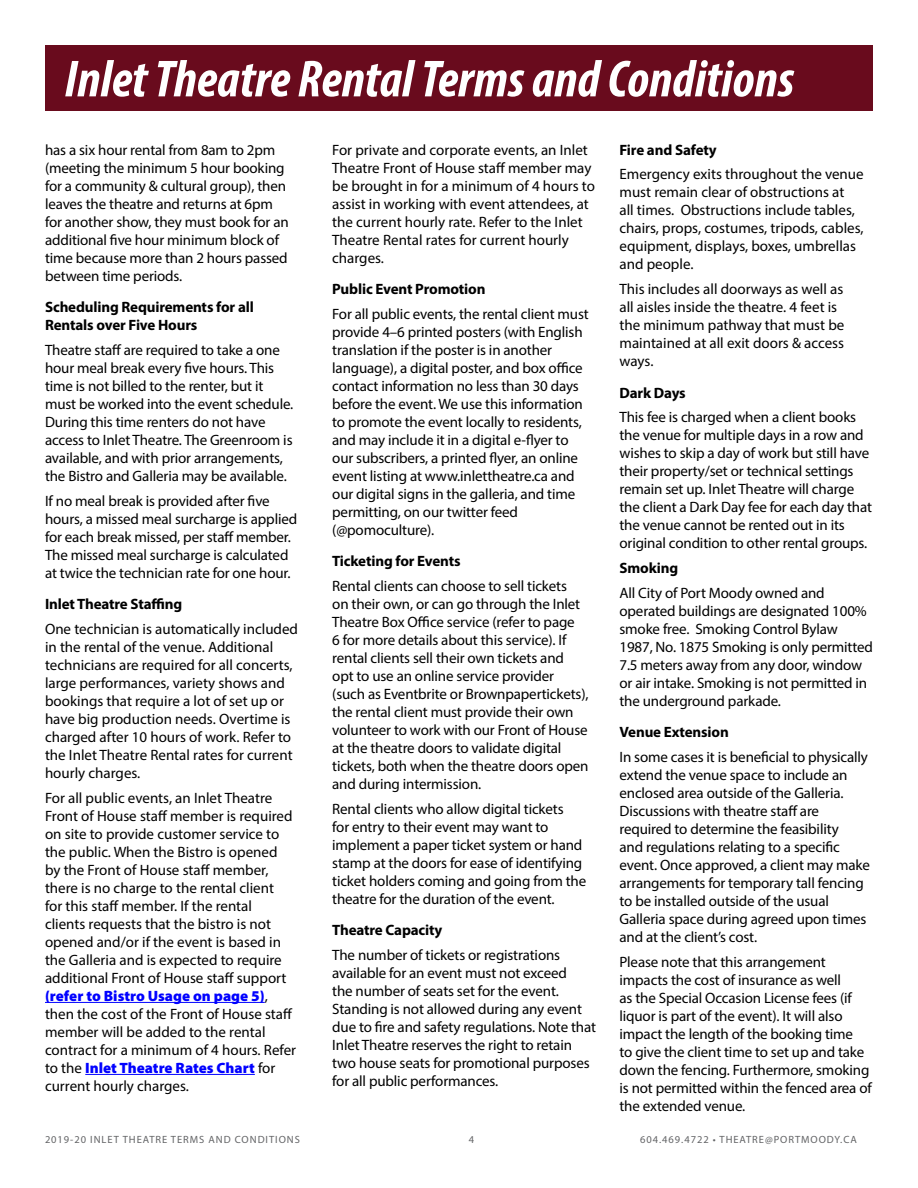
<style>
.page{position:relative;width:918px;height:1188px;background:#fff}
.page>*{position:absolute;margin:0;border:0;box-sizing:border-box;transform-origin:0 0}
.t1{font:italic 700 condensed 52.5px "Myriad Pro";color:#fff}
.t2{font:15px/18px "Myriad Pro";letter-spacing:-.01em;color:#000}
.t3{font:700 15px/18px "Myriad Pro";letter-spacing:-.01em;color:#000}
.t4{font:10.5px "Myriad Pro";letter-spacing:.09em;color:#636466}
.s1{font-weight:900;color:#00f}
</style>
<div class="page">
<div style="left:46px;top:45px;width:827px;height:66px;background:#690b1d"></div>
<hr style="left:45px;top:1002px;width:220px;height:1px;background:#00f">
<hr style="left:85px;top:1074px;width:170px;height:1px;background:#00f">
<h1 class="t1" style="left:64px;top:46px;width:731px">Inlet Theatre Rental Terms and Conditions</h1>
<p class="t2" style="left:45px;top:141px;width:245px">has a six hour rental from 8am to 2pm (meeting the minimum 5 hour booking for a community &amp; cultural group), then leaves the theatre and returns at 6pm for another show, they must book for an additional five hour minimum block of time because more than 2 hours passed between time periods.</p>
<p class="t3" style="left:45px;top:298px;width:210px">Scheduling Requirements for all<br>Rentals over Five Hours</p>
<p class="t2" style="left:45px;top:341px;width:250px">Theatre staff are required to take a one hour meal break every five hours. This time is not billed to the renter, but it must be worked into the event schedule.<br>During this time renters do not have access to Inlet Theatre. The Greenroom is available, and with prior arrangements, the Bistro and Galleria may be available.</p>
<p class="t2" style="left:45px;top:492px;width:254px">If no meal break is provided after five hours, a missed meal surcharge is applied for each break missed, per staff member.<br>The missed meal surcharge is calculated at twice the technician rate for one hour.</p>
<p class="t3" style="left:45px;top:595px;width:139px">Inlet Theatre Staffing</p>
<p class="t2" style="left:45px;top:620px;width:255px">One technician is automatically included in the rental of the venue. Additional technicians are required for all concerts, large performances, variety shows and bookings that require a lot of set up or have big production needs. Overtime is charged after 10 hours of work. Refer to the Inlet Theatre Rental rates for current hourly charges.</p>
<p class="t2" style="left:45px;top:789px;width:253px">For all public events, an Inlet Theatre Front of House staff member is required on site to provide customer service to the public. When the Bistro is opened by the Front of House staff member, there is no charge to the rental client<br>for this staff member. If the rental clients requests that the bistro is not opened and/or if the event is based in the Galleria and is expected to require additional Front of House staff support <span class="s1">(refer to Bistro Usage on page 5)</span>, then the cost of the Front of House staff member will be added to the rental contract for a minimum of 4 hours. Refer to the <span class="s1">Inlet Theatre Rates Chart</span> for current hourly charges.</p>
<p class="t2" style="left:332px;top:140px;width:264px">For private and corporate events, an Inlet Theatre Front of House staff member may be brought in for a minimum of 4 hours to assist in working with event attendees, at the current hourly rate. Refer to the Inlet Theatre Rental rates for current hourly charges.</p>
<p class="t3" style="left:332px;top:280px;width:155px">Public Event Promotion</p>
<p class="t2" style="left:332px;top:305px;width:258px">For all public events, the rental client must provide 4–6 printed posters (with English translation if the poster is in another language), a digital poster, and box office contact information no less than 30 days before the event. We use this information to promote the event locally to residents, and may include it in a digital e-flyer to our subscribers, a printed flyer, an online event listing at www.inlettheatre.ca and our digital signs in the galleria, and time permitting, on our twitter feed (@pomoculture).</p>
<p class="t3" style="left:332px;top:552px;width:130px">Ticketing for Events</p>
<p class="t2" style="left:332px;top:577px;width:258px">Rental clients can choose to sell tickets<br>on their own, or can go through the Inlet Theatre Box Office service (refer to page<br>6 for more details about this service). If rental clients sell their own tickets and opt to use an online service provider (such as Eventbrite or Brownpapertickets), the rental client must provide their own volunteer to work with our Front of House at the theatre doors to validate digital tickets, both when the theatre doors open and during intermission.</p>
<p class="t2" style="left:332px;top:800px;width:255px">Rental clients who allow digital tickets<br>for entry to their event may want to implement a paper ticket system or hand stamp at the doors for ease of identifying ticket holders coming and going from the theatre for the duration of the event.</p>
<p class="t3" style="left:332px;top:921px;width:112px">Theatre Capacity</p>
<p class="t2" style="left:332px;top:946px;width:265px">The number of tickets or registrations available for an event must not exceed<br>the number of seats set for the event.<br>Standing is not allowed during any event due to fire and safety regulations. Note that Inlet Theatre reserves the right to retain two house seats for promotional purposes for all public performances.</p>
<p class="t3" style="left:619px;top:140px;width:99px">Fire and Safety</p>
<p class="t2" style="left:619px;top:165px;width:246px">Emergency exits throughout the venue must remain clear of obstructions at<br>all times. Obstructions include tables, chairs, props, costumes, tripods, cables, equipment, displays, boxes, umbrellas and people.</p>
<p class="t2" style="left:619px;top:280px;width:226px">This includes all doorways as well as all aisles inside the theatre. 4 feet is the minimum pathway that must be maintained at all exit doors &amp; access ways.</p>
<p class="t3" style="left:619px;top:383px;width:68px">Dark Days</p>
<p class="t2" style="left:619px;top:408px;width:254px">This fee is charged when a client books the venue for multiple days in a row and wishes to skip a day of work but still have their property/set or technical settings remain set up. Inlet Theatre will charge the client a Dark Day fee for each day that the venue cannot be rented out in its original condition to other rental groups.</p>
<p class="t3" style="left:619px;top:559px;width:60px">Smoking</p>
<p class="t2" style="left:619px;top:584px;width:255px">All City of Port Moody owned and operated buildings are designated 100% smoke free. Smoking Control Bylaw 1987, No. 1875 Smoking is only permitted 7.5 meters away from any door, window or air intake. Smoking is not permitted in the underground parkade.</p>
<p class="t3" style="left:619px;top:723px;width:111px">Venue Extension</p>
<p class="t2" style="left:619px;top:748px;width:252px">In some cases it is beneficial to physically extend the venue space to include an enclosed area outside of the Galleria.<br>Discussions with theatre staff are required to determine the feasibility<br>and regulations relating to a specific event. Once approved, a client may make arrangements for temporary tall fencing to be installed outside of the usual Galleria space during agreed upon times and at the client’s cost.</p>
<p class="t2" style="left:619px;top:953px;width:254px">Please note that this arrangement impacts the cost of insurance as well<br>as the Special Occasion License fees (if liquor is part of the event). It will also impact the length of the booking time<br>to give the client time to set up and take down the fencing. Furthermore, smoking is not permitted within the fenced area of the extended venue.</p>
<p class="t4" style="left:45px;top:1133px;width:256px">2019-20 INLET THEATRE TERMS AND CONDITIONS</p>
<p class="t4" style="left:469px;top:1133px;width:7px">4</p>
<p class="t4" style="left:640px;top:1133px;width:218px">604.469.4722 • THEATRE@PORTMOODY.CA</p>
</div>
